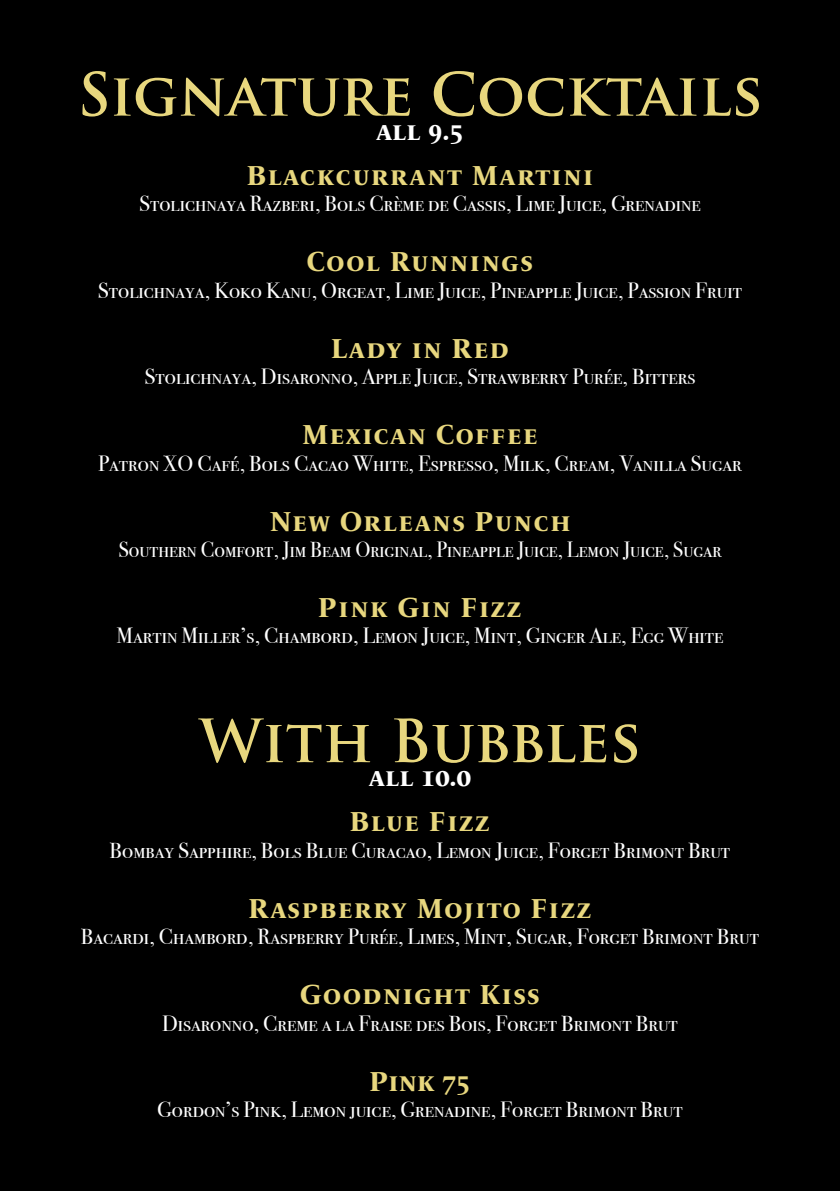
<style>
.page{position:relative;width:840px;height:1191px;background:#fff}
.page>*{position:absolute;margin:0;border:0;box-sizing:border-box;transform-origin:0 0}
.t1{font:700 58px "Trajan Pro";color:#e8d77e}
.t2{font:28px "Le Monde Livre Bold SC";letter-spacing:.05em;color:#e8d77e}
.t3{font:28px "Le Monde Livre Bold SC";color:#fff}
.t4{font:22px "Bodoni Svty Two SCITCTT";color:#fff}
.t5{font:22px "Bodoni Svty Two SCITCTT";color:#fff;scale:.95 1}
</style>
<div class="page">
<div style="left:0;top:0;width:839px;height:1191px;background:#000"></div>
<h1 class="t1" style="left:77px;top:58px;width:686px">Signature Cocktails</h1>
<p class="t3" style="left:376px;top:113px;width:89px">all 9.5</p>
<p class="t2" style="left:247px;top:159px;width:348px">Blackcurrant Martini</p>
<p class="t4" style="left:139px;top:191px;width:563px">Stolichnaya Razberi, Bols Crème de Cassis, Lime Juice, Grenadine</p>
<p class="t2" style="left:306px;top:245px;width:228px">Cool Runnings</p>
<p class="t4" style="left:98px;top:277px;width:645px">Stolichnaya, Koko Kanu, Orgeat, Lime Juice, Pineapple Juice, Passion Fruit</p>
<p class="t2" style="left:331px;top:331px;width:179px">Lady in Red</p>
<p class="t4" style="left:144px;top:363px;width:552px">Stolichnaya, Disaronno, Apple Juice, Strawberry Purée, Bitters</p>
<p class="t2" style="left:302px;top:418px;width:237px">Mexican Coffee</p>
<p class="t4" style="left:98px;top:450px;width:644px">Patron XO Café, Bols Cacao White, Espresso, Milk, Cream, Vanilla Sugar</p>
<p class="t2" style="left:269px;top:504px;width:302px">New Orleans Punch</p>
<p class="t5" style="left:118px;top:536px;width:636px">Southern Comfort, Jim Beam Original, Pineapple Juice, Lemon Juice, Sugar</p>
<p class="t2" style="left:318px;top:591px;width:205px">Pink Gin Fizz</p>
<p class="t4" style="left:116px;top:623px;width:608px">Martin Miller’s, Chambord, Lemon Juice, Mint, Ginger Ale, Egg White</p>
<h1 class="t1" style="left:199px;top:705px;width:443px">With Bubbles</h1>
<p class="t3" style="left:369px;top:760px;width:104px">all 10.0</p>
<p class="t2" style="left:350px;top:805px;width:141px">Blue Fizz</p>
<p class="t4" style="left:110px;top:837px;width:621px">Bombay Sapphire, Bols Blue Curacao, Lemon Juice, Forget Brimont Brut</p>
<p class="t2" style="left:248px;top:891px;width:344px">Raspberry Mojito Fizz</p>
<p class="t4" style="left:81px;top:923px;width:679px">Bacardi, Chambord, Raspberry Purée, Limes, Mint, Sugar, Forget Brimont Brut</p>
<p class="t2" style="left:300px;top:978px;width:241px">Goodnight Kiss</p>
<p class="t4" style="left:162px;top:1010px;width:517px">Disaronno, Creme a la Fraise des Bois, Forget Brimont Brut</p>
<p class="t2" style="left:369px;top:1064px;width:102px">Pink 75</p>
<p class="t4" style="left:157px;top:1096px;width:526px">Gordon’s Pink, Lemon juice, Grenadine, Forget Brimont Brut</p>
</div>
